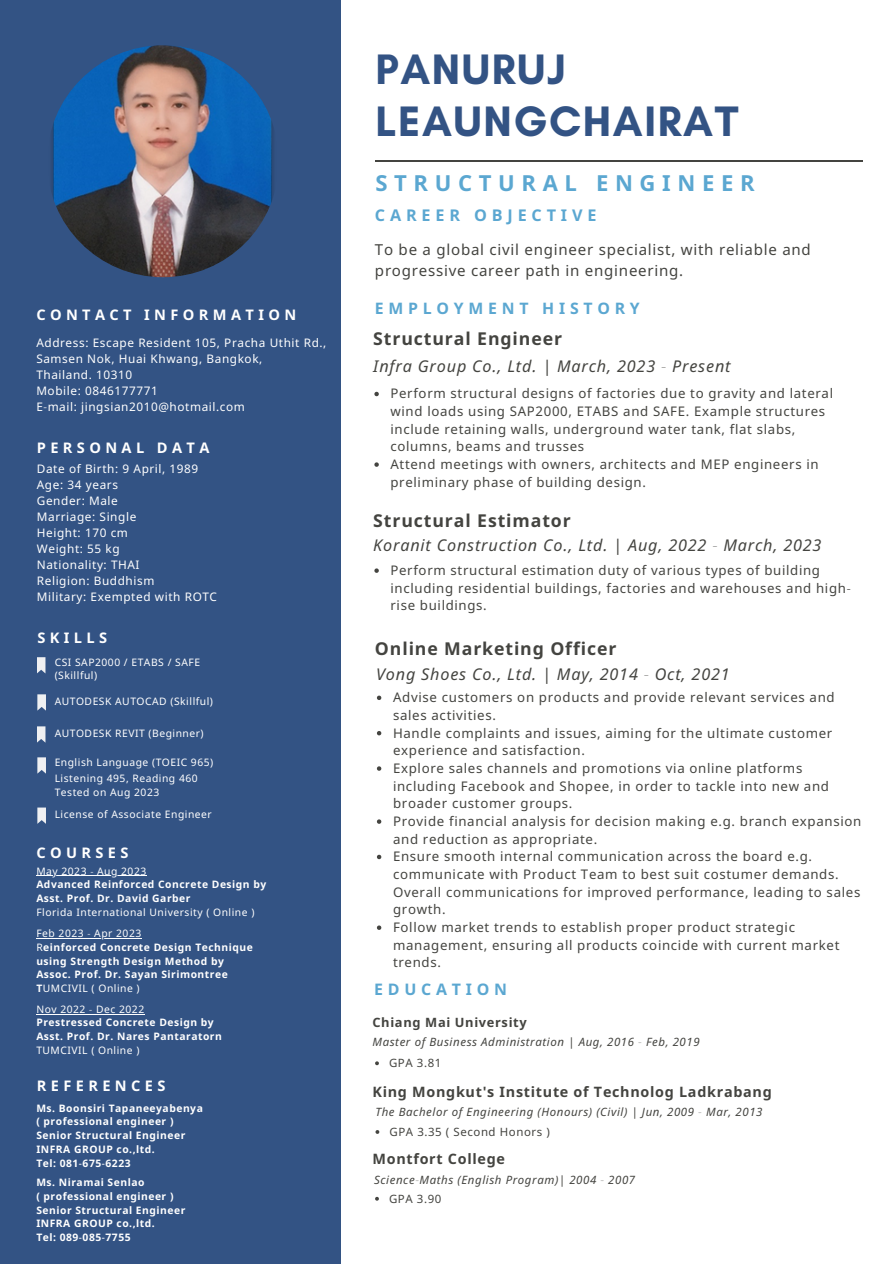
<style>
.page{position:relative;width:894px;height:1264px;background:#fff}
.page>*{position:absolute;margin:0;border:0;box-sizing:border-box;transform-origin:0 0}
.t1{font:700 43.35px/51.8px "Glacial Indifference";letter-spacing:.035em;color:#335384}
.t2{font:700 22.05px "Noto Sans";letter-spacing:.3em;color:#5ba7d1}
.t3{font:700 17.7px "Noto Sans";letter-spacing:.05em;color:#444440}
.t4{font:italic 16.2px "Noto Sans";letter-spacing:.05em;color:#444440}
.t5{font:700 16.2px "Noto Sans";letter-spacing:.3em;color:#5ba7d1}
.t6{font:700 15.9px "Noto Sans";letter-spacing:.3em;color:#5ba7d1}
.t7{font:700 15.75px "Noto Sans";letter-spacing:.3em;color:#5ba7d1}
.t8{font:15px/20.4px "Noto Sans";letter-spacing:.05em;color:#444440}
.t9{font:700 14.55px "Noto Sans";letter-spacing:.3em;color:#fff}
.t10{font:700 14.4px "Noto Sans";letter-spacing:.05em;color:#444440}
.t11{font:13.2px/17.7px "Noto Sans";letter-spacing:.05em;color:#444440}
.t12{font:700 12.9px "Noto Sans";letter-spacing:.05em;color:#444440}
.t13{font:11.85px/16px "Noto Sans";letter-spacing:.05em;color:#fff}
.t14{font:italic 11.4px "Noto Sans";letter-spacing:.05em;color:#444440}
.t15{font:11.4px "Noto Sans";letter-spacing:.05em;color:#444440}
.t16{font:700 10.35px/13.8px "Noto Sans";letter-spacing:.05em;color:#fff}
.t17{font:10.35px/13.8px "Noto Sans";letter-spacing:.05em;color:#fff}
.s1{font-family:"Noto Sans Thai";font-weight:300;font-stretch:semi-condensed}
.s2{font-weight:400}
.s3{font-weight:700}
.s4{font-family:"Noto Sans Thai";font-weight:400;font-stretch:semi-condensed}
.s5{font-family:"Noto Sans Thai";font-weight:100;font-style:normal}
</style>
<div class="page">
<div style="left:0;top:0;width:340px;height:1263px;background:#335384"></div>
<hr style="left:375px;top:161px;width:487px;height:1px;background:#444440">
<img style="left:47px;top:45px;width:232px;height:232px;border-radius:50%">
<hr style="left:36px;top:938px;width:106px;height:1px;background:#fff">
<hr style="left:36px;top:1013px;width:109px;height:1px;background:#fff">
<svg style="left:375px;top:1061px;width:4px;height:4px"></svg>
<svg style="left:374px;top:568px;width:5px;height:5px"></svg>
<svg style="left:377px;top:695px;width:4px;height:5px"></svg>
<svg style="left:377px;top:731px;width:4px;height:4px"></svg>
<svg style="left:377px;top:766px;width:4px;height:4px"></svg>
<svg style="left:377px;top:819px;width:4px;height:4px"></svg>
<svg style="left:377px;top:854px;width:4px;height:5px"></svg>
<svg style="left:377px;top:925px;width:4px;height:4px"></svg>
<svg style="left:37px;top:657px;width:8px;height:16px"></svg>
<svg style="left:37px;top:694px;width:9px;height:16px"></svg>
<svg style="left:37px;top:726px;width:8px;height:16px"></svg>
<svg style="left:37px;top:757px;width:9px;height:16px"></svg>
<svg style="left:37px;top:807px;width:9px;height:16px"></svg>
<svg style="left:374px;top:392px;width:5px;height:4px"></svg>
<svg style="left:374px;top:462px;width:5px;height:5px"></svg>
<svg style="left:375px;top:1196px;width:4px;height:4px"></svg>
<hr style="left:36px;top:875px;width:111px;height:1px;background:#fff">
<p class="t9" style="left:36px;top:305px;width:261px">CONTACT INFORMATION</p>
<p class="t13" style="left:36px;top:335px;width:291px">Address: Escape Resident 105, Pracha Uthit Rd.,<br>Samsen Nok, Huai Khwang, Bangkok,</p>
<p class="t13" style="left:36px;top:367px;width:97px">Thailand. 10310</p>
<p class="t13" style="left:36px;top:383px;width:123px">Mobile: 0846177771</p>
<p class="t13" style="left:36px;top:399px;width:210px">E<span class="s1">-</span>mail: jingsian2010@hotmail.com</p>
<p class="t9" style="left:37px;top:438px;width:174px">PERSONAL DATA</p>
<p class="t13" style="left:37px;top:460px;width:163px">Date of Birth: 9 April, 1989</p>
<p class="t13" style="left:37px;top:476px;width:83px">Age: 34 years</p>
<p class="t13" style="left:37px;top:492px;width:82px">Gender: Male</p>
<p class="t13" style="left:37px;top:508px;width:101px">Marriage: Single</p>
<p class="t13" style="left:37px;top:524px;width:93px">Height: 170 cm</p>
<p class="t13" style="left:37px;top:540px;width:84px">Weight: 55 kg</p>
<p class="t13" style="left:37px;top:556px;width:104px">Nationality: THAI</p>
<p class="t13" style="left:37px;top:572px;width:119px">Religion: Buddhism</p>
<p class="t13" style="left:37px;top:588px;width:182px">Military: Exempted with ROTC</p>
<p class="t9" style="left:37px;top:627px;width:71px">SKILLS</p>
<p class="t17" style="left:55px;top:654px;width:147px">CSI SAP2000 / ETABS / SAFE (Skillful)</p>
<p class="t17" style="left:55px;top:694px;width:160px">AUTODESK AUTOCAD (Skillful)</p>
<p class="t17" style="left:55px;top:726px;width:150px">AUTODESK REVIT (Beginner)</p>
<p class="t17" style="left:55px;top:754px;width:160px">English Language (TOEIC 965)</p>
<p class="t17" style="left:55px;top:771px;width:144px">Listening 495, Reading 460</p>
<p class="t17" style="left:55px;top:785px;width:106px">Tested on Aug 2023</p>
<p class="t17" style="left:55px;top:807px;width:159px">License of Associate Engineer</p>
<p class="t9" style="left:36px;top:842px;width:94px">COURSES</p>
<p class="t17" style="left:36px;top:863px;width:111px">May 2023 <span class="s1">-</span> Aug 2023</p>
<p class="t16" style="left:36px;top:877px;width:231px">Advanced Reinforced Concrete Design by</p>
<p class="t16" style="left:36px;top:891px;width:156px">Asst. Prof. Dr. David Garber</p>
<p class="t17" style="left:36px;top:905px;width:219px">Florida International University ( Online )</p>
<p class="t17" style="left:36px;top:926px;width:106px">Feb 2023 <span class="s1">-</span> Apr 2023</p>
<p class="t16" style="left:36px;top:939px;width:218px"><span class="s2">R</span>einforced Concrete Design Technique using Strength Design Method by</p>
<p class="t16" style="left:36px;top:967px;width:193px">Assoc. Prof. Dr. Sayan Sirimontree</p>
<p class="t17" style="left:36px;top:981px;width:105px"><span class="s3">T</span>UMCIVIL ( Online )</p>
<p class="t17" style="left:36px;top:1001px;width:109px">Nov 2022 <span class="s1">-</span> Dec 2022</p>
<p class="t16" style="left:36px;top:1015px;width:179px">Prestressed Concrete Design by</p>
<p class="t16" style="left:36px;top:1029px;width:187px">Asst. Prof. Dr. Nares Pantaratorn</p>
<p class="t17" style="left:36px;top:1043px;width:105px">TUMCIVIL ( Online )</p>
<p class="t9" style="left:37px;top:1075px;width:130px">REFERENCES</p>
<p class="t16" style="left:36px;top:1100px;width:168px">Ms. Boonsiri Tapaneeyabenya</p>
<p class="t16" style="left:36px;top:1114px;width:139px">( professional engineer )</p>
<p class="t16" style="left:36px;top:1128px;width:150px">Senior Structural Engineer</p>
<p class="t16" style="left:36px;top:1141px;width:120px">INFRA GROUP co.,ltd.</p>
<p class="t16" style="left:36px;top:1155px;width:96px">Tel: 081<span class="s4">-</span>675<span class="s4">-</span>6223</p>
<p class="t16" style="left:36px;top:1175px;width:110px">Ms. Niramai Senlao</p>
<p class="t16" style="left:36px;top:1188px;width:139px">( professional engineer )</p>
<p class="t16" style="left:36px;top:1202px;width:150px">Senior Structural Engineer</p>
<p class="t16" style="left:36px;top:1216px;width:120px">INFRA GROUP co.,ltd.</p>
<p class="t16" style="left:36px;top:1230px;width:96px">Tel: 089<span class="s4">-</span>085<span class="s4">-</span>7755</p>
<p class="t1" style="left:375px;top:43px;width:364px">PANURUJ<br>LEAUNGCHAIRAT</p>
<p class="t2" style="left:375px;top:168px;width:380px">STRUCTURAL ENGINEER</p>
<p class="t5" style="left:375px;top:204px;width:223px">CAREER OBJECTIVE</p>
<p class="t8" style="left:375px;top:239px;width:437px">To be a global civil engineer specialist, with reliable and progressive career path in engineering.</p>
<p class="t7" style="left:375px;top:297px;width:266px">EMPLOYMENT HISTORY</p>
<p class="t3" style="left:373px;top:326px;width:190px">Structural Engineer</p>
<p class="t4" style="left:373px;top:355px;width:358px">Infra Group Co., Ltd. | March, 2023 <span class="s5">-</span> Present</p>
<p class="t11" style="left:390px;top:384px;width:444px">Perform structural designs of factories due to gravity and lateral wind loads using SAP2000, ETABS and SAFE. Example structures include retaining walls, underground water tank, flat slabs, columns, beams and trusses</p>
<p class="t11" style="left:390px;top:455px;width:429px">Attend meetings with owners, architects and MEP engineers in preliminary phase of building design.</p>
<p class="t3" style="left:373px;top:508px;width:199px">Structural Estimator</p>
<p class="t4" style="left:373px;top:534px;width:449px">Koranit Construction Co., Ltd. | Aug, 2022 <span class="s5">-</span> March, 2023</p>
<p class="t11" style="left:390px;top:561px;width:461px">Perform structural estimation duty of various types of building including residential buildings, factories and warehouses and high&shy;rise buildings.</p>
<p class="t3" style="left:375px;top:635px;width:243px">Online Marketing Officer</p>
<p class="t4" style="left:376px;top:662px;width:355px">Vong Shoes Co., Ltd. | May, 2014 <span class="s5">-</span> Oct, 2021</p>
<p class="t11" style="left:393px;top:688px;width:443px">Advise customers on products and provide relevant services and sales activities.</p>
<p class="t11" style="left:393px;top:723px;width:440px">Handle complaints and issues, aiming for the ultimate customer experience and satisfaction.</p>
<p class="t11" style="left:393px;top:759px;width:437px">Explore sales channels and promotions via online platforms including Facebook and Shopee, in order to tackle into new and broader customer groups.</p>
<p class="t11" style="left:393px;top:812px;width:469px">Provide financial analysis for decision making e.g. branch expansion and reduction as appropriate.</p>
<p class="t11" style="left:393px;top:847px;width:468px">Ensure smooth internal communication across the board e.g. communicate with Product Team to best suit costumer demands.<br>Overall communications for improved performance, leading to sales growth.</p>
<p class="t11" style="left:393px;top:918px;width:448px">Follow market trends to establish proper product strategic management, ensuring all products coincide with current market trends.</p>
<p class="t6" style="left:374px;top:978px;width:134px">EDUCATION</p>
<p class="t12" style="left:372px;top:1013px;width:156px">Chiang Mai University</p>
<p class="t14" style="left:372px;top:1034px;width:328px">Master of Business Administration | Aug, 2016 <span class="s5">-</span> Feb, 2019</p>
<p class="t15" style="left:389px;top:1054px;width:54px">GPA 3.81</p>
<p class="t10" style="left:372px;top:1081px;width:401px">King Mongkut's Institute of Technolog Ladkrabang</p>
<p class="t14" style="left:375px;top:1103px;width:388px">The Bachelor of Engineering (Honours) (Civil) | Jun, 2009 <span class="s5">-</span> Mar, 2013</p>
<p class="t15" style="left:389px;top:1123px;width:162px">GPA 3.35 ( Second Honors )</p>
<p class="t10" style="left:372px;top:1148px;width:134px">Montfort College</p>
<p class="t14" style="left:374px;top:1171px;width:262px">Science<span class="s5">-</span>Maths (English Program)| 2004 <span class="s5">-</span> 2007</p>
<p class="t15" style="left:389px;top:1190px;width:54px">GPA 3.90</p>
</div>
